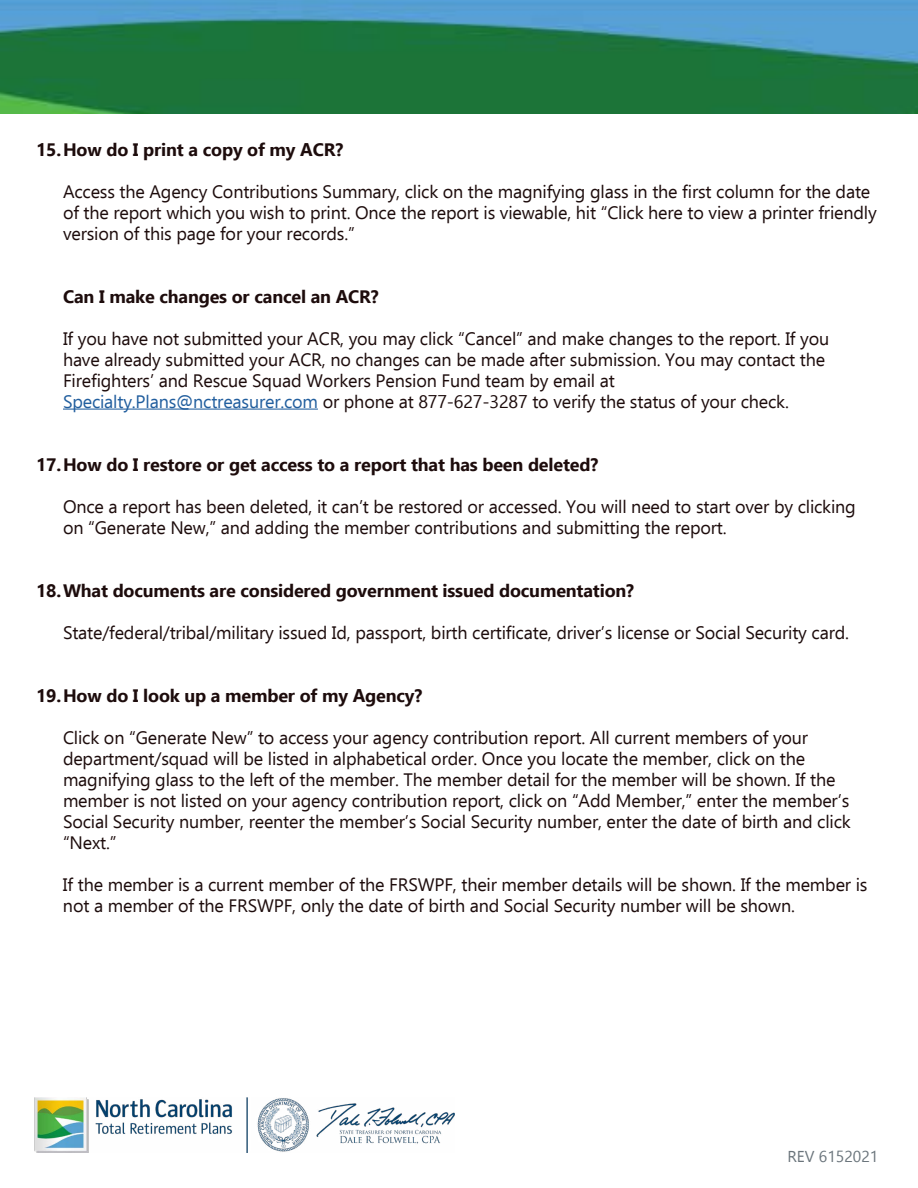
<style>
.page{position:relative;width:918px;height:1188px;background:#fff}
.page>*{position:absolute;margin:0;border:0;box-sizing:border-box;transform-origin:0 0}
.t1{font:18px/21px "Ebrima";letter-spacing:-.01em;color:#1d0c0c}
.t2{font:700 18px "Ebrima";letter-spacing:-.01em;color:#1d0c0c}
.t3{font:15.75px "Ebrima";color:#6a747b}
.s1{color:#215e9e}
</style>
<div class="page">
<img style="left:0;top:0;width:918px;height:114px">
<hr style="left:63px;top:409px;width:255px;height:1px;background:#215e9e">
<img style="left:34px;top:1098px;width:421px;height:54px">
<p class="t2" style="left:36px;top:135px;width:309px">15.How do I print a copy of my ACR?</p>
<p class="t1" style="left:63px;top:180px;width:815px">Access the Agency Contributions Summary, click on the magnifying glass in the first column for the date of the report which you wish to print. Once the report is viewable, hit “Click here to view a printer friendly version of this page for your records.”</p>
<p class="t2" style="left:63px;top:282px;width:317px">Can I make changes or cancel an ACR?</p>
<p class="t1" style="left:63px;top:327px;width:768px">If you have not submitted your ACR, you may click “Cancel” and make changes to the report. If you have already submitted your ACR, no changes can be made after submission. You may contact the Firefighters’ and Rescue Squad Workers Pension Fund team by email at <span class="s1">Specialty.Plans@nctreasurer.com</span> or phone at 877-627-3287 to verify the status of your check.</p>
<p class="t2" style="left:36px;top:450px;width:564px">17.How do I restore or get access to a report that has been deleted?</p>
<p class="t1" style="left:63px;top:495px;width:794px">Once a report has been deleted, it can’t be restored or accessed. You will need to start over by clicking on “Generate New,” and adding the member contributions and submitting the report.</p>
<p class="t2" style="left:36px;top:576px;width:600px">18.What documents are considered government issued documentation?</p>
<p class="t1" style="left:63px;top:621px;width:788px">State/federal/tribal/military issued Id, passport, birth certificate, driver’s license or Social Security card.</p>
<p class="t2" style="left:36px;top:681px;width:388px">19.How do I look up a member of my Agency?</p>
<p class="t1" style="left:63px;top:726px;width:789px">Click on “Generate New” to access your agency contribution report. All current members of your department/squad will be listed in alphabetical order. Once you locate the member, click on the magnifying glass to the left of the member. The member detail for the member will be shown. If the member is not listed on your agency contribution report, click on “Add Member,” enter the member’s Social Security number, reenter the member’s Social Security number, enter the date of birth and click “Next.”</p>
<p class="t1" style="left:63px;top:873px;width:806px">If the member is a current member of the FRSWPF, their member details will be shown. If the member is not a member of the FRSWPF, only the date of birth and Social Security number will be shown.</p>
<p class="t3" style="left:787px;top:1144px;width:92px">REV 6152021</p>
</div>
